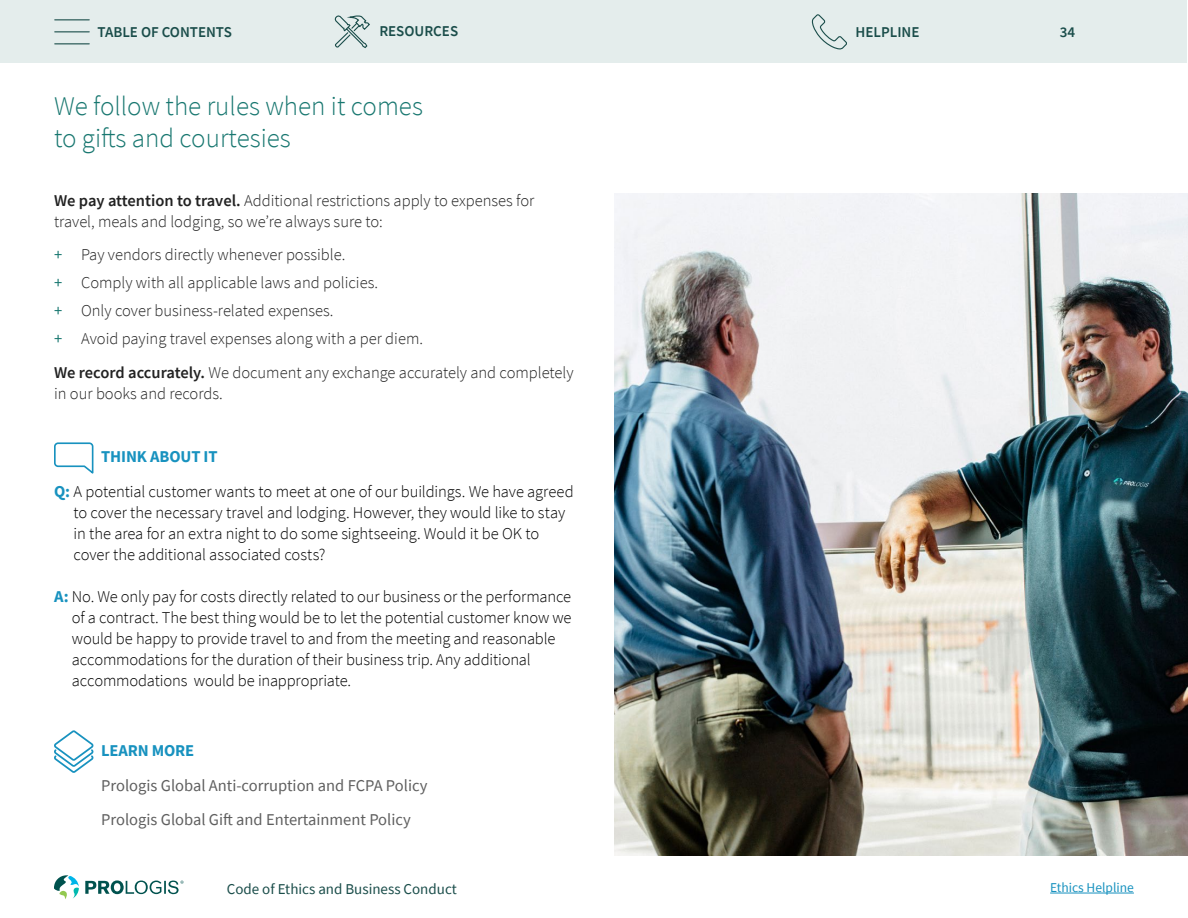
<style>
.page{position:relative;width:1188px;height:918px;background:#fff}
.page>*{position:absolute;margin:0;border:0;box-sizing:border-box;transform-origin:0 0}
.Section_Headline{font:300 27px/32.4px "Source Sans Pro";color:#187770}
.Body_Copy{font:300 16.5px/21px "Source Sans Pro";letter-spacing:-.005em;color:#000}
.Body_Copy-2{font:300 16.5px/21px "Source Sans Pro";color:#222}
.Hyperlink{font:16.5px "Source Sans Pro";color:#5f5f5f}
.Q_and_A_headline{font:700 16.5px "Source Sans Pro";letter-spacing:-.01em;color:#1892bf}
.Learn_More_headline{font:700 16.5px "Source Sans Pro";letter-spacing:-.01em;color:#1892bf}
.t1{font:600 15px "Source Sans Pro";color:#1a4d4a}
.t2{font:15px "Source Sans Pro";color:#1a4d4a}
.t3{font:13.5px "Source Sans Pro";color:#1892bf}
.s1{font-weight:600}
.s2{font-weight:400;color:#187770}
.s3{font-weight:700;color:#1892bf}
</style>
<div class="page">
<div style="left:1px;top:0;width:1186px;height:63px;background:#e4edec"></div>
<hr style="left:1050px;top:893px;width:84px;height:1px;background:#1892bf">
<hr style="left:55px;top:19px;width:34px;height:1px;background:#1a4d4a">
<hr style="left:55px;top:43px;width:34px;height:1px;background:#1a4d4a">
<hr style="left:55px;top:31px;width:34px;height:1px;background:#1a4d4a">
<svg style="left:334px;top:15px;width:36px;height:34px"></svg>
<svg style="left:54px;top:875px;width:25px;height:24px"></svg>
<svg style="left:85px;top:880px;width:99px;height:14px"></svg>
<svg style="left:812px;top:14px;width:35px;height:36px"></svg>
<img style="left:614px;top:193px;width:574px;height:662px">
<svg style="left:54px;top:442px;width:40px;height:32px"></svg>
<svg style="left:54px;top:730px;width:40px;height:43px"></svg>
<p class="t1" style="left:98px;top:22px;width:136px">TABLE OF CONTENTS</p>
<p class="t1" style="left:379px;top:21px;width:80px">RESOURCES</p>
<p class="t1" style="left:856px;top:22px;width:65px">HELPLINE</p>
<p class="t1" style="left:1060px;top:23px;width:17px">34</p>
<p class="Section_Headline" style="left:54px;top:90px;width:370px">We follow the rules when it comes to gifts and courtesies</p>
<p class="Body_Copy-2" style="left:54px;top:190px;width:482px"><span class="s1">We pay attention to travel.</span> Additional restrictions apply to expenses for travel, meals and lodging, so we’re always sure to:</p>
<p class="Body_Copy-2" style="left:54px;top:244px;width:293px"><span class="s2">+</span> Pay vendors directly whenever possible.</p>
<p class="Body_Copy-2" style="left:54px;top:272px;width:325px"><span class="s2">+</span> Comply with all applicable laws and policies.</p>
<p class="Body_Copy-2" style="left:54px;top:300px;width:281px"><span class="s2">+</span> Only cover business-related expenses.</p>
<p class="Body_Copy-2" style="left:54px;top:328px;width:370px"><span class="s2">+</span> Avoid paying travel expenses along with a per diem.</p>
<p class="Body_Copy-2" style="left:54px;top:362px;width:521px"><span class="s1">We record accurately.</span> We document any exchange accurately and completely in our books and records.</p>
<p class="Q_and_A_headline" style="left:101px;top:446px;width:118px">THINK ABOUT IT</p>
<p class="Body_Copy" style="left:74px;top:481px;width:502px;text-indent:-20px"><span class="s3">Q:</span> A potential customer wants to meet at one of our buildings. We have agreed to cover the necessary travel and lodging. However, they would like to stay in the area for an extra night to do some sightseeing. Would it be OK to cover the additional associated costs?</p>
<p class="Body_Copy" style="left:72px;top:586px;width:501px;text-indent:-18px"><span class="s3">A:</span> No. We only pay for costs directly related to our business or the performance of a contract. The best thing would be to let the potential customer know we would be happy to provide travel to and from the meeting and reasonable accommodations for the duration of their business trip. Any additional accommodations would be inappropriate.</p>
<p class="Learn_More_headline" style="left:101px;top:739px;width:94px">LEARN MORE</p>
<p class="Hyperlink" style="left:101px;top:775px;width:328px">Prologis Global Anti-corruption and FCPA Policy</p>
<p class="Hyperlink" style="left:101px;top:809px;width:311px">Prologis Global Gift and Entertainment Policy</p>
<p class="t2" style="left:227px;top:879px;width:231px">Code of Ethics and Business Conduct</p>
<p class="t3" style="left:1050px;top:879px;width:85px">Ethics Helpline</p>
</div>
